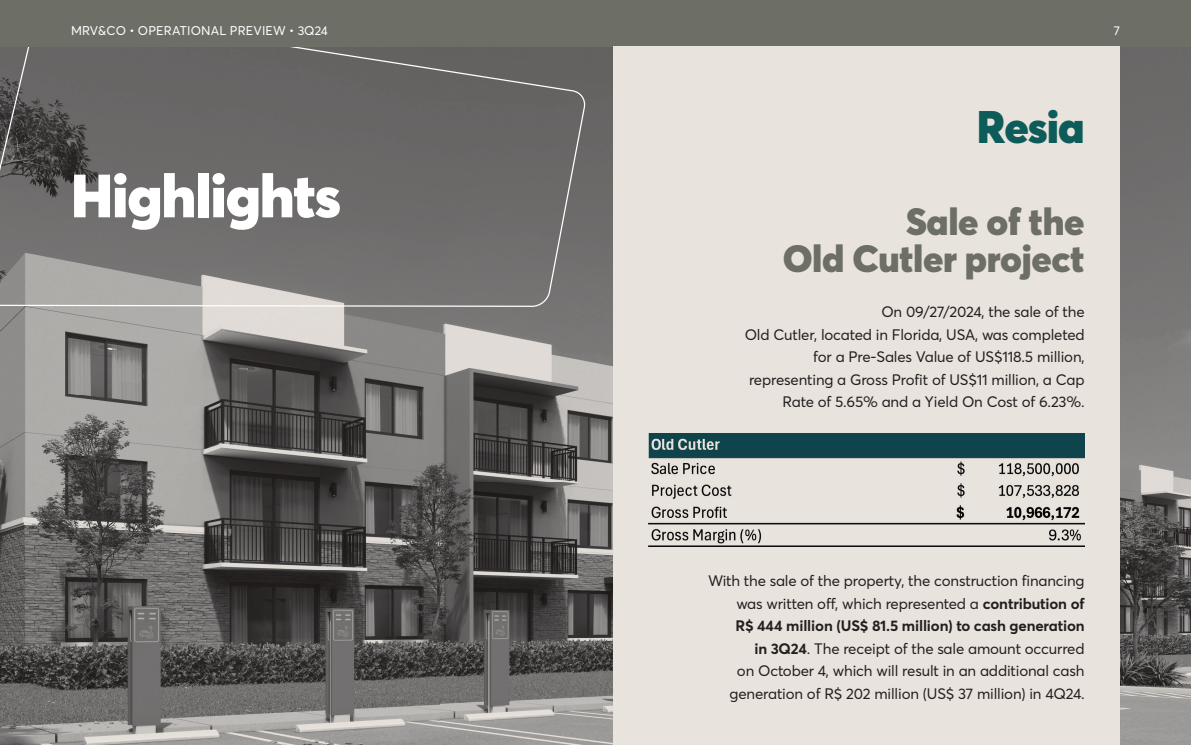
<style>
.page{position:relative;width:1191px;height:745px;background:#fff}
.page>*{position:absolute;margin:0;border:0;box-sizing:border-box;transform-origin:0 0}
.t1{font:900 60px "Averta Std";letter-spacing:-.02em;color:#fff}
.t2{font:900 45px "Averta Std";letter-spacing:-.02em;color:#0d5c59}
.t3{font:900 37.5px/37.5px "Averta Std";letter-spacing:-.01em;color:#6d6e66;text-align:right}
.t4{font:15px/22.5px "Averta Std";letter-spacing:-.01em;color:#231f20;text-align:right}
.t5{font:12.5px "Averta Std";letter-spacing:.015em;color:#fff}
.s1{font-weight:700}
</style>
<div class="page">
<img style="left:0;top:46px;width:613px;height:698px">
<img style="left:1120px;top:46px;width:71px;height:698px">
<svg style="left:0;top:46px;width:587px;height:261px;background:#706e6d"></svg>
<div style="left:0;top:0;width:1191px;height:46px;background:#6d6e66"></div>
<div style="left:613px;top:46px;width:507px;height:698px;background:#e9e3dd"></div>
<img style="left:648px;top:433px;width:436px;height:113px">
<p class="t5" style="left:71px;top:22px;width:258px">MRV&amp;CO OPERATIONAL PREVIEW 3Q24</p>
<p class="t5" style="left:1114px;top:22px;width:8px">7</p>
<h1 class="t1" style="left:71px;top:153px;width:272px">Highlights</h1>
<h2 class="t2" style="left:977px;top:94px;width:109px">Resia</h2>
<h3 class="t3" style="left:782px;top:201px;width:303px">Sale of the<br>Old Cutler project</h3>
<p class="t4" style="left:744px;top:300px;width:341px">On 09/27/2024, the sale of the<br>Old Cutler, located in Florida, USA, was completed for a Pre-Sales Value of US$118.5 million, representing a Gross Profit of US$11 million, a Cap Rate of 5.65% and a Yield On Cost of 6.23%.</p>
<p class="t4" style="left:708px;top:568px;width:378px">With the sale of the property, the construction financing was written off, which represented a <span class="s1">contribution of<br>R$ 444 million (US$ 81.5 million) to cash generation<br>in 3Q24</span>. The receipt of the sale amount occurred<br>on October 4, which will result in an additional cash generation of R$ 202 million (US$ 37 million) in 4Q24.</p>
</div>
